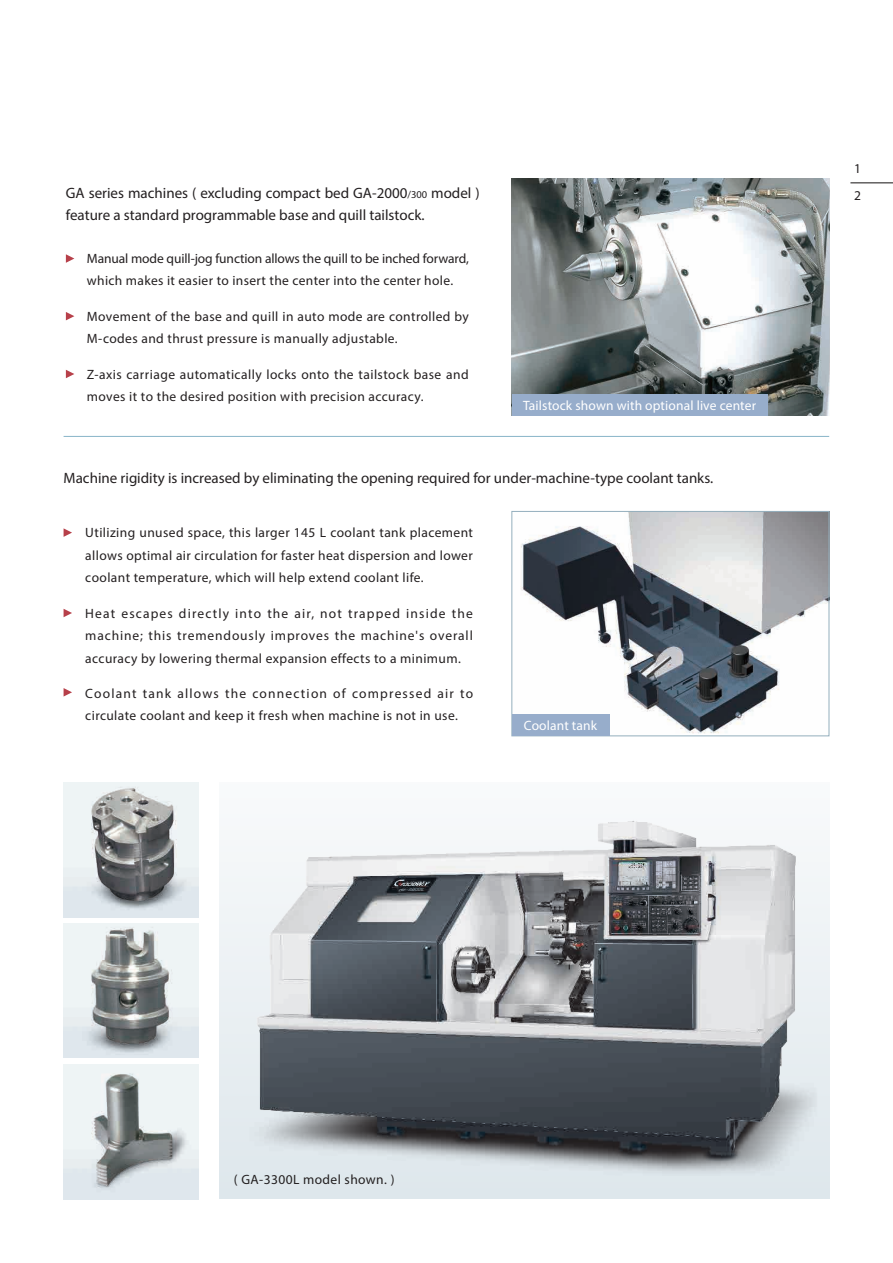
<style>
.page{position:relative;width:893px;height:1263px;background:#fff}
.page>*{position:absolute;margin:0;border:0;box-sizing:border-box;transform-origin:0 0}
.t1{font:15px "Myriad Pro";color:#231f20}
.t2{font:13.5px/22.5px "Myriad Pro";letter-spacing:.03em;color:#231f20}
.t3{font:13.5px/22.5px "Myriad Pro";color:#231f20}
.t4{font:13.5px "Myriad Pro";letter-spacing:.01em;color:#fff}
.s1{font-size:10.5px}
</style>
<div class="page">
<svg style="left:64px;top:528px;width:8px;height:9px"></svg>
<svg style="left:64px;top:609px;width:8px;height:8px"></svg>
<svg style="left:64px;top:688px;width:8px;height:8px"></svg>
<hr style="left:850px;top:182px;width:43px;height:1px;background:#231f20">
<svg style="left:66px;top:254px;width:8px;height:9px"></svg>
<svg style="left:66px;top:312px;width:8px;height:8px"></svg>
<svg style="left:66px;top:370px;width:8px;height:8px"></svg>
<img style="left:514px;top:513px;width:313px;height:221px">
<div style="left:512px;top:511px;width:317px;height:225px;border:1px solid #94afbd"></div>
<hr style="left:64px;top:436px;width:765px;height:1px;background:#88b4c8">
<img style="left:512px;top:178px;width:317px;height:238px">
<div style="left:512px;top:394px;width:255px;height:22px;background:#97adcb"></div>
<div style="left:512px;top:715px;width:97px;height:21px;background:#97adcb"></div>
<div style="left:219px;top:782px;width:610px;height:417px;background:#f7f9fa"></div>
<img style="left:219px;top:821px;width:611px;height:378px">
<img style="left:64px;top:782px;width:135px;height:135px">
<img style="left:64px;top:1064px;width:135px;height:135px">
<img style="left:64px;top:923px;width:135px;height:134px">
<p class="t2" style="left:854px;top:157px;width:8px">1</p>
<p class="t1" style="left:66px;top:184px;width:415px">GA series machines ( excluding compact bed GA-2000<span class="s1">/300</span> model )</p>
<p class="t2" style="left:854px;top:184px;width:8px">2</p>
<p class="t1" style="left:66px;top:206px;width:360px">feature a standard programmable base and quill tailstock.</p>
<p class="t3" style="left:87px;top:247px;width:384px">Manual mode quill-jog function allows the quill to be inched forward, which makes it easier to insert the center into the center hole.</p>
<p class="t2" style="left:87px;top:305px;width:383px">Movement of the base and quill in auto mode are controlled by<br>M-codes and thrust pressure is manually adjustable.</p>
<p class="t2" style="left:87px;top:362px;width:383px">Z-axis carriage automatically locks onto the tailstock base and moves it to the desired position with precision accuracy.</p>
<p class="t4" style="left:523px;top:397px;width:235px">Tailstock shown with optional live center</p>
<p class="t1" style="left:64px;top:469px;width:651px">Machine rigidity is increased by eliminating the opening required for under-machine-type coolant tanks.</p>
<p class="t2" style="left:85px;top:521px;width:389px;text-align:justify">Utilizing unused space, this larger 145 L coolant tank placement allows optimal air circulation for faster heat dispersion and lower coolant temperature, which will help extend coolant life.</p>
<p class="t2" style="left:85px;top:601px;width:389px;text-align:justify">Heat escapes directly into the air, not trapped inside the machine; this tremendously improves the machine's overall accuracy by lowering thermal expansion effects to a minimum.</p>
<p class="t2" style="left:85px;top:682px;width:389px">Coolant tank allows the connection of compressed air to circulate coolant and keep it fresh when machine is not in use.</p>
<p class="t4" style="left:524px;top:718px;width:75px">Coolant tank</p>
<p class="t2" style="left:234px;top:1168px;width:162px">( GA-3300L model shown. )</p>
</div>
